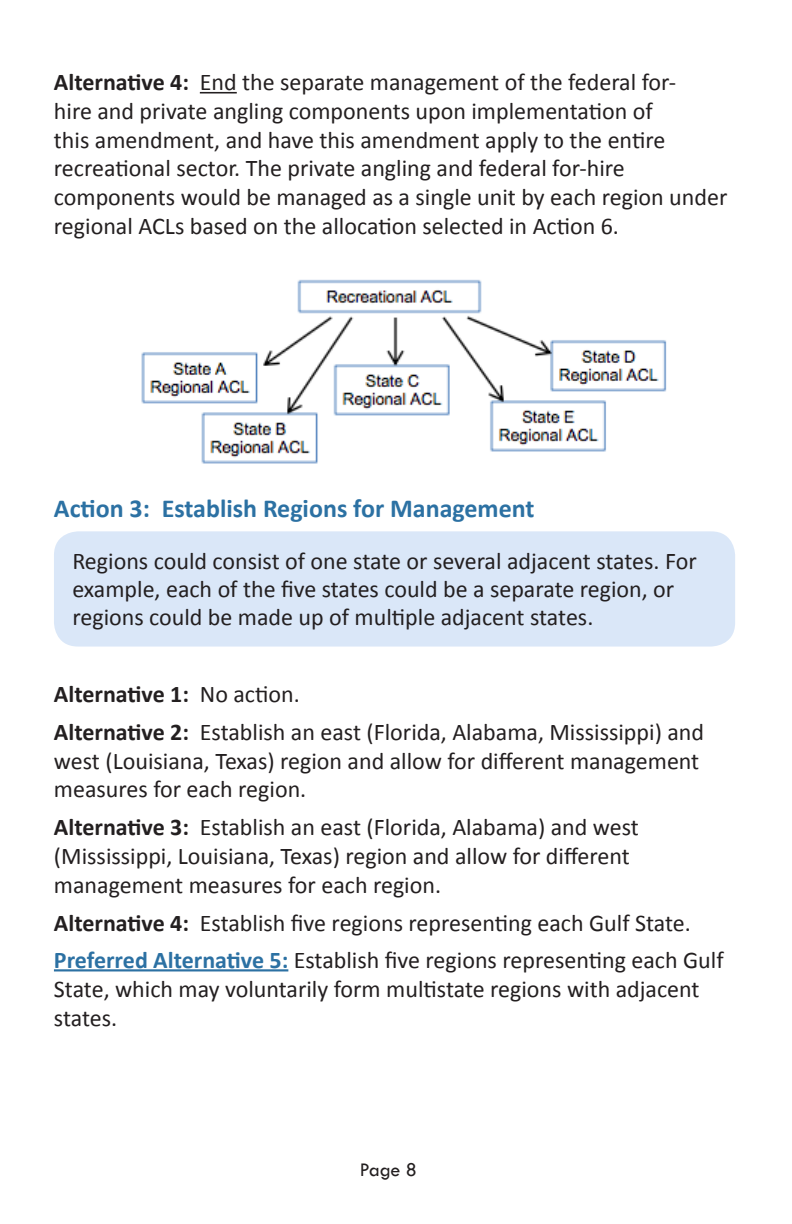
<style>
.page{position:relative;width:792px;height:1224px;background:#fff}
.page>*{position:absolute;margin:0;border:0;box-sizing:border-box;transform-origin:0 0}
.t1{font:700 26px "Calibri";color:#2c71a3}
.t2{font:24px/28.8px "Calibri";color:#231f20}
.t3{font:700 24px "Calibri";color:#231f20}
.t4{font:20px "Tw Cen";color:#231f20}
.s1{font-weight:700}
.s2{font-weight:400}
.s3{font-weight:700;color:#2c71a3}
</style>
<div class="page">
<hr style="left:200px;top:92px;width:37px;height:2px;background:#231f20">
<hr style="left:54px;top:969px;width:234px;height:2px;background:#2c71a3">
<img style="left:141px;top:279px;width:526px;height:185px">
<div style="left:54px;top:531px;width:681px;height:116px;background:#dae7f8;border-radius:24px"></div>
<p class="t2" style="left:54px;top:68px;width:675px"><span class="s1">Alternative 4:</span> End the separate management of the federal for-<br>hire and private angling components upon implementation of<br>this amendment, and have this amendment apply to the entire recreational sector. The private angling and federal for-hire components would be managed as a single unit by each region under regional ACLs based on the allocation selected in Action 6.</p>
<p class="t1" style="left:54px;top:492px;width:482px">Action 3: Establish Regions for Management</p>
<p class="t2" style="left:72px;top:547px;width:626px;line-height:28px">Regions could consist of one state or several adjacent states. For example, each of the five states could be a separate region, or regions could be made up of multiple adjacent states.</p>
<p class="t3" style="left:54px;top:679px;width:247px">Alternative 1: <span class="s2">No action.</span></p>
<p class="t2" style="left:54px;top:717px;width:652px"><span class="s1">Alternative 2:</span> Establish an east (Florida, Alabama, Mississippi) and west (Louisiana, Texas) region and allow for different management measures for each region.</p>
<p class="t2" style="left:54px;top:813px;width:587px"><span class="s1">Alternative 3:</span> Establish an east (Florida, Alabama) and west (Mississippi, Louisiana, Texas) region and allow for different management measures for each region.</p>
<p class="t2" style="left:54px;top:908px;width:639px"><span class="s1">Alternative 4:</span> Establish five regions representing each Gulf State.</p>
<p class="t2" style="left:54px;top:946px;width:671px"><span class="s3">Preferred Alternative 5:</span> Establish five regions representing each Gulf<br>State, which may voluntarily form multistate regions with adjacent states.</p>
<p class="t4" style="left:360px;top:1158px;width:59px">Page 8</p>
</div>
